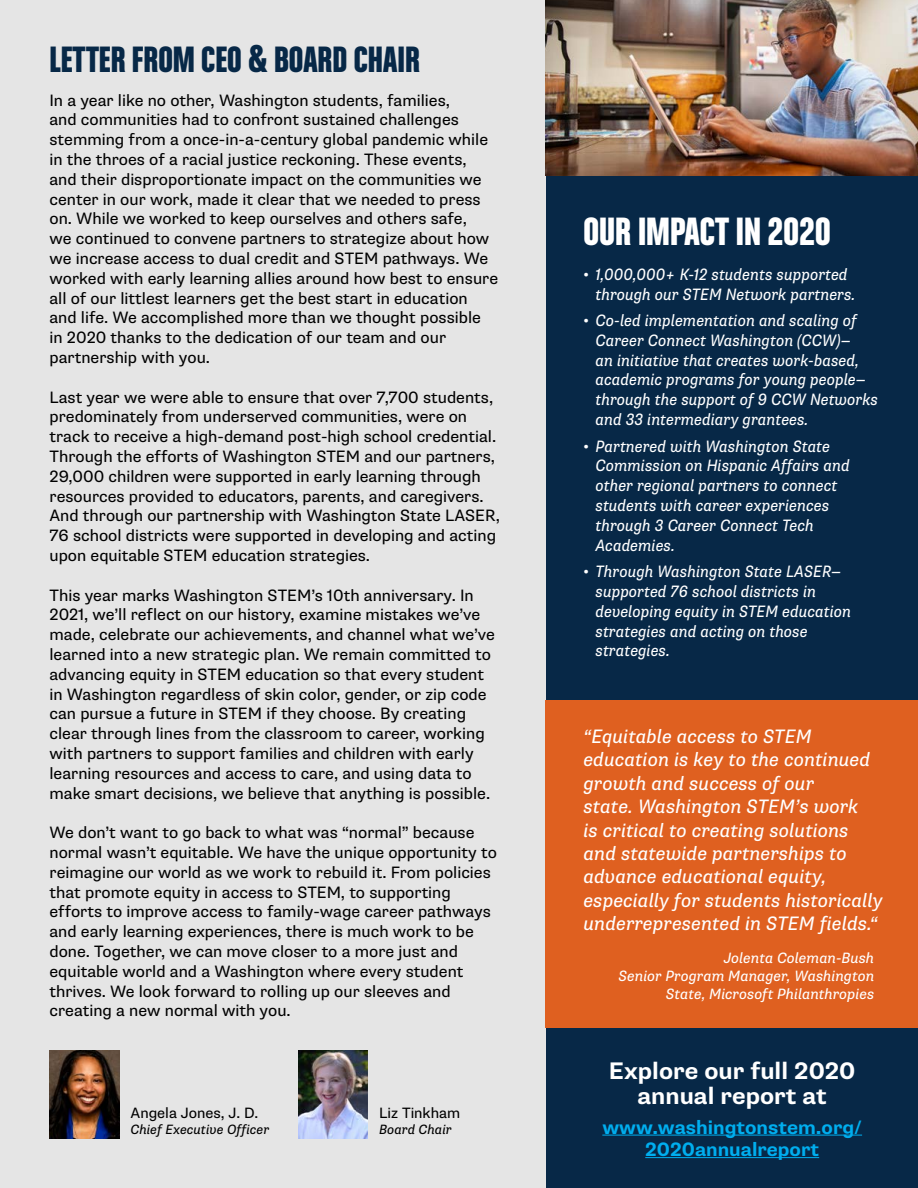
<style>
.page{position:relative;width:918px;height:1188px;background:#fff}
.page>*{position:absolute;margin:0;border:0;box-sizing:border-box;transform-origin:0 0}
.t1{font:42px "Chalet Comprime Hong Kong Sixty";color:#fff}
.t2{font:39px "Chalet Comprime Hong Kong Sixty";color:#072847}
.t3{font:700 24px/25.5px "Supria Sans";color:#fff;text-align:center}
.t4{font:italic 19.5px/23.4px "Supria Sans";color:#fff}
.t5{font:700 19.5px/22.5px "Supria Sans";color:#00aeef;text-align:center}
.t6{font:16.5px/19.8px "Supria Sans";color:#000}
.t7{font:italic 16.5px/19.8px "Supria Sans";color:#fff;scale:.95 1}
.t8{font:italic 15px/18px "Supria Sans";color:#fff;text-align:right}
.t9{font:15px "Supria Sans";color:#000}
.t10{font:italic 13.5px "Supria Sans";color:#000}
</style>
<div class="page">
<div style="left:459px;top:172px;width:459px;height:1016px;background:#072847"></div>
<div style="left:0;top:0;width:545px;height:1188px;background:#e5e5e5"></div>
<img style="left:545px;top:0;width:373px;height:175px">
<div style="left:545px;top:700px;width:373px;height:328px;background:#df6020"></div>
<img style="left:50px;top:1050px;width:69px;height:89px">
<img style="left:298px;top:1050px;width:70px;height:89px">
<hr style="left:602px;top:1135px;width:260px;height:1px;background:#00aeef">
<hr style="left:645px;top:1157px;width:174px;height:1px;background:#00aeef">
<h2 class="t2" style="left:50px;top:37px;width:372px">LETTER FROM CEO &amp; BOARD CHAIR</h2>
<p class="t6" style="left:50px;top:90px;width:450px">In a year like no other, Washington students, families,<br>and communities had to confront sustained challenges stemming from a once-in-a-century global pandemic while in the throes of a racial justice reckoning. These events, and their disproportionate impact on the communities we center in our work, made it clear that we needed to press on. While we worked to keep ourselves and others safe,<br>we continued to convene partners to strategize about how we increase access to dual credit and STEM pathways. We worked with early learning allies around how best to ensure all of our littlest learners get the best start in education and life. We accomplished more than we thought possible in 2020 thanks to the dedication of our team and our partnership with you.</p>
<p class="t6" style="left:50px;top:387px;width:452px">Last year we were able to ensure that over 7,700 students, predominately from underserved communities, were on track to receive a high-demand post-high school credential.<br>Through the efforts of Washington STEM and our partners, 29,000 children were supported in early learning through resources provided to educators, parents, and caregivers.<br>And through our partnership with Washington State LASER, 76 school districts were supported in developing and acting upon equitable STEM education strategies.</p>
<p class="t6" style="left:50px;top:585px;width:447px">This year marks Washington STEM’s 10th anniversary. In 2021, we’ll reflect on our history, examine mistakes we’ve made, celebrate our achievements, and channel what we’ve learned into a new strategic plan. We remain committed to advancing equity in STEM education so that every student in Washington regardless of skin color, gender, or zip code can pursue a future in STEM if they choose. By creating clear through lines from the classroom to career, working with partners to support families and children with early learning resources and access to care, and using data to make smart decisions, we believe that anything is possible.</p>
<p class="t6" style="left:50px;top:823px;width:449px">We don’t want to go back to what was “normal” because normal wasn’t equitable. We have the unique opportunity to reimagine our world as we work to rebuild it. From policies that promote equity in access to STEM, to supporting efforts to improve access to family-wage career pathways and early learning experiences, there is much work to be done. Together, we can move closer to a more just and equitable world and a Washington where every student thrives. We look forward to rolling up our sleeves and creating a new normal with you.</p>
<p class="t9" style="left:130px;top:1104px;width:129px">Angela Jones, J. D.</p>
<p class="t10" style="left:130px;top:1121px;width:140px">Chief Executive Officer</p>
<p class="t9" style="left:379px;top:1104px;width:83px">Liz Tinkham</p>
<p class="t10" style="left:379px;top:1121px;width:74px">Board Chair</p>
<h1 class="t1" style="left:584px;top:206px;width:249px">OUR IMPACT IN 2020</h1>
<p class="t7" style="left:596px;top:264px;width:275px;text-indent:-12px">• 1,000,000+ K-12 students supported through our STEM Network partners.</p>
<p class="t7" style="left:596px;top:311px;width:299px;text-indent:-12px">• Co-led implementation and scaling of Career Connect Washington (CCW)—<br>an initiative that creates work-based, academic programs for young people— through the support of 9 CCW Networks and 33 intermediary grantees.</p>
<p class="t7" style="left:596px;top:436px;width:269px;text-indent:-12px">• Partnered with Washington State<br>Commission on Hispanic Affairs and other regional partners to connect students with career experiences through 3 Career Connect Tech<br>Academies.</p>
<p class="t7" style="left:596px;top:562px;width:270px;text-indent:-12px">• Through Washington State LASER— supported 76 school districts in developing equity in STEM education strategies and acting on those strategies.</p>
<p class="t4" style="left:584px;top:725px;width:301px">“Equitable access to STEM education is key to the continued growth and success of our<br>state. Washington STEM’s work<br>is critical to creating solutions and statewide partnerships to advance educational equity, especially for students historically underrepresented in STEM fields.“</p>
<p class="t8" style="left:619px;top:949px;width:257px">Jolenta Coleman-Bush<br>Senior Program Manager, Washington<br>State, Microsoft Philanthropies</p>
<h3 class="t3" style="left:609px;top:1058px;width:248px">Explore our full 2020 annual report at</h3>
<p class="t5" style="left:602px;top:1116px;width:261px">www.washingtonstem.org/<br>2020annualreport</p>
</div>
